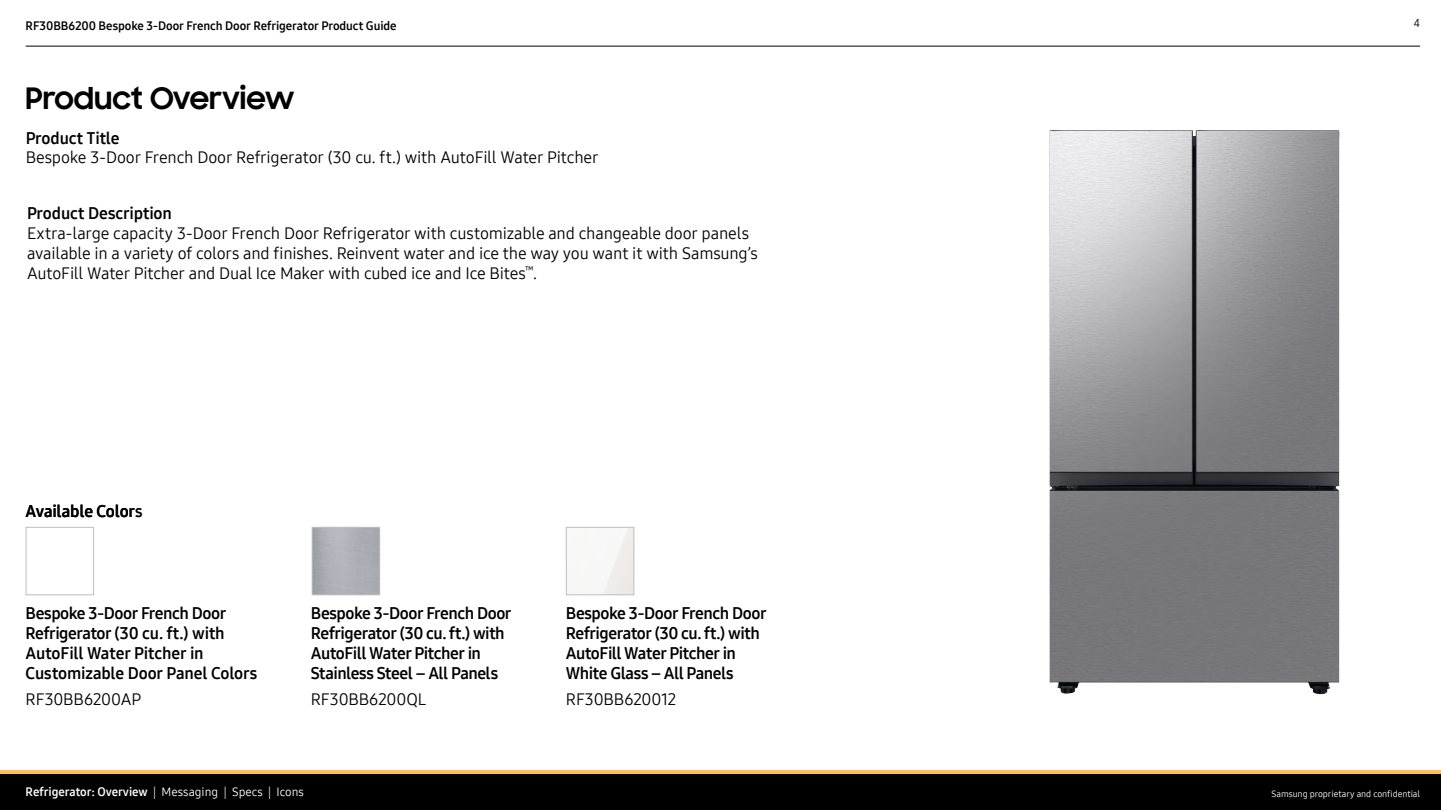
<style>
.page{position:relative;width:1441px;height:810px;background:#fff}
.page>*{position:absolute;margin:0;border:0;box-sizing:border-box;transform-origin:0 0}
.t1{font:700 30px "Samsung Sharp Sans";letter-spacing:-.01em;color:#000}
.t2{font:16.5px/19.8px "Samsung One 400";letter-spacing:-.01em;color:#000}
.t3{font:16.5px/19.8px "Samsung One 700";letter-spacing:-.025em;color:#000}
.t4{font:16.5px "Samsung One 700";letter-spacing:-.005em;color:#000}
.t5{font:12px "Samsung One 700";letter-spacing:-.005em;color:#000}
.t6{font:12px "Samsung One 400";color:#fff}
.t7{font:11.25px "Samsung One 400";color:#000101}
.t8{font:9px "Samsung One 400";letter-spacing:-.01em;color:#fff}
.s1{font-family:"Samsung One 700"}
</style>
<div class="page">
<div style="left:0;top:773px;width:1440px;height:37px;background:#000"></div>
<hr style="left:0;top:770px;width:1440px;height:3px;background:#fdbe5d">
<hr style="left:26px;top:46px;width:1393px;height:1px;background:#000">
<img style="left:1049px;top:130px;width:290px;height:565px">
<div style="left:312px;top:527px;width:68px;height:68px;border:1px solid #bcbec0"></div>
<div style="left:566px;top:527px;width:68px;height:68px;border:1px solid #bcbec0"></div>
<div style="left:26px;top:527px;width:68px;height:68px;border:1px solid #bcbec0"></div>
<p class="t5" style="left:26px;top:18px;width:372px">RF30BB6200 Bespoke 3-Door French Door Refrigerator Product Guide</p>
<p class="t7" style="left:1413px;top:15px;width:8px">4</p>
<h1 class="t1" style="left:26px;top:76px;width:270px">Product Overview</h1>
<p class="t4" style="left:26px;top:127px;width:95px">Product Title</p>
<p class="t2" style="left:26px;top:148px;width:574px">Bespoke 3-Door French Door Refrigerator (30 cu. ft.) with AutoFill Water Pitcher</p>
<p class="t3" style="left:27px;top:204px;width:146px">Product Description</p>
<p class="t2" style="left:27px;top:223px;width:732px">Extra-large capacity 3-Door French Door Refrigerator with customizable and changeable door panels available in a variety of colors and finishes. Reinvent water and ice the way you want it with Samsung’s<br>AutoFill Water Pitcher and Dual Ice Maker with cubed ice and Ice Bites<sup>™</sup>.</p>
<p class="t3" style="left:26px;top:501px;width:119px">Available Colors</p>
<p class="t3" style="left:26px;top:603px;width:233px">Bespoke 3-Door French Door<br>Refrigerator (30 cu. ft.) with<br>AutoFill Water Pitcher in<br>Customizable Door Panel Colors</p>
<p class="t2" style="left:26px;top:689px;width:117px">RF30BB6200AP</p>
<p class="t3" style="left:311px;top:604px;width:202px">Bespoke 3-Door French Door<br>Refrigerator (30 cu. ft.) with<br>AutoFill Water Pitcher in<br>Stainless Steel – All Panels</p>
<p class="t2" style="left:311px;top:689px;width:117px">RF30BB6200QL</p>
<p class="t6" style="left:26px;top:784px;width:280px"><span class="s1">Refrigerator: Overview</span> | Messaging | Specs | Icons</p>
<p class="t3" style="left:566px;top:603px;width:202px">Bespoke 3-Door French Door<br>Refrigerator (30 cu. ft.) with<br>AutoFill Water Pitcher in<br>White Glass – All Panels</p>
<p class="t2" style="left:566px;top:689px;width:112px">RF30BB620012</p>
<p class="t8" style="left:1271px;top:787px;width:150px">Samsung proprietary and confidential</p>
</div>
